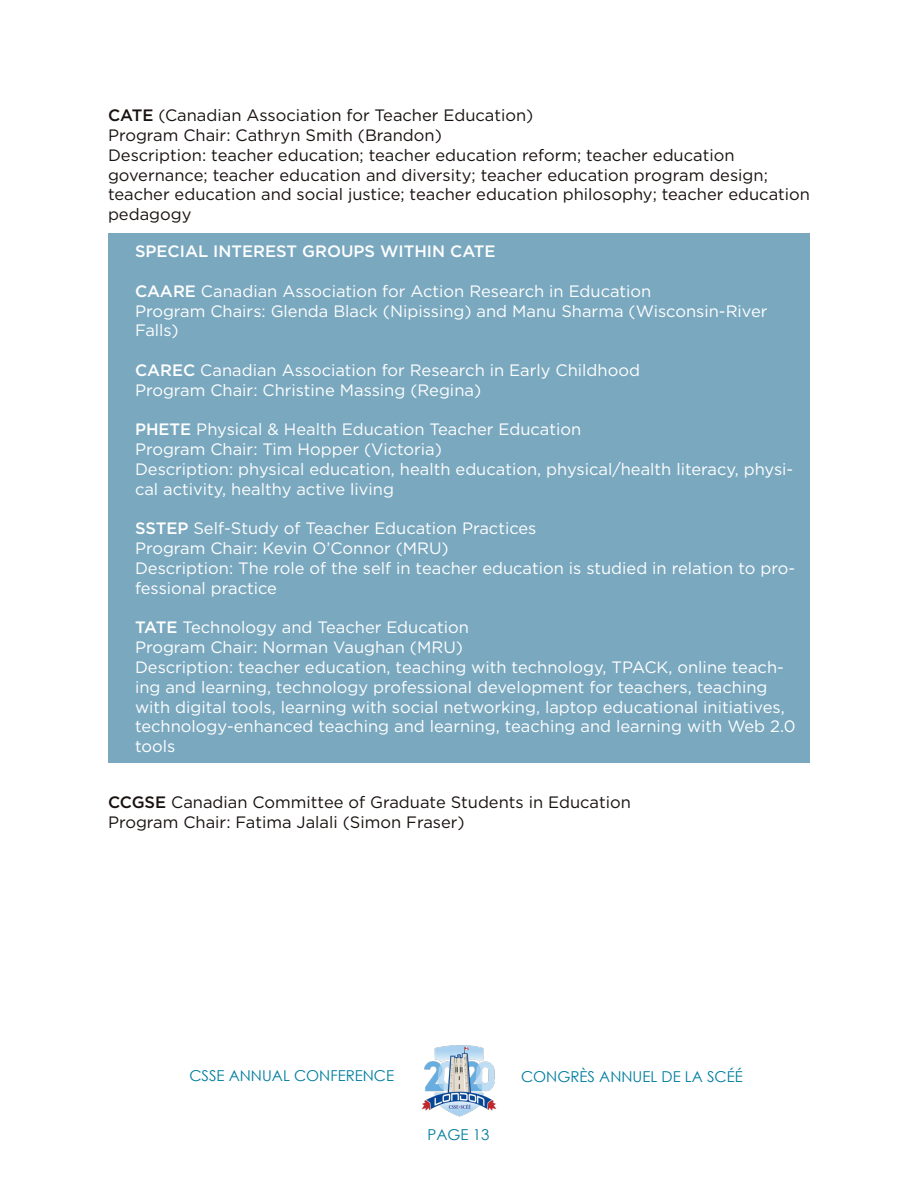
<style>
.page{position:relative;width:918px;height:1188px;background:#fff}
.page>*{position:absolute;margin:0;border:0;box-sizing:border-box;transform-origin:0 0}
.Body_Text{font:16.5px/19.8px "Gotham";color:#fff}
.Body_text_under_Head{font:16.5px/19.8px "Gotham";color:#181210}
.Body_Text-2{font:16.5px/19.8px "Gotham";color:#181210}
.Heading_3{font:500 16.5px "Gotham";color:#fff}
.t1{font:15px "Century Gothic";color:#007d9e}
.s1{font-weight:500}
</style>
<div class="page">
<img style="left:421px;top:1045px;width:76px;height:72px">
<div style="left:108px;top:233px;width:702px;height:529px;background:#79a8bf"></div>
<p class="Body_text_under_Head" style="left:108px;top:105px;width:704px"><span class="s1">CATE</span> (Canadian Association for Teacher Education)<br>Program Chair: Cathryn Smith (Brandon)<br>Description: teacher education; teacher education reform; teacher education governance; teacher education and diversity; teacher education program design; teacher education and social justice; teacher education philosophy; teacher education pedagogy</p>
<p class="Heading_3" style="left:135px;top:241px;width:362px">SPECIAL INTEREST GROUPS WITHIN CATE</p>
<p class="Body_Text" style="left:135px;top:281px;width:634px"><span class="s1">CAARE</span> Canadian Association for Action Research in Education<br>Program Chairs: Glenda Black (Nipissing) and Manu Sharma (Wisconsin-River<br>Falls)</p>
<p class="Body_Text" style="left:135px;top:360px;width:507px"><span class="s1">CAREC</span> Canadian Association for Research in Early Childhood<br>Program Chair: Christine Massing (Regina)</p>
<p class="Body_Text" style="left:135px;top:419px;width:448px"><span class="s1">PHETE</span> Physical &amp; Health Education Teacher Education<br>Program Chair: Tim Hopper (Victoria)</p>
<p class="Body_Text" style="left:135px;top:459px;width:660px">Description: physical education, health education, physical/health literacy, physi&shy;cal activity, healthy active living</p>
<p class="Body_Text" style="left:135px;top:518px;width:662px"><span class="s1">SSTEP</span> Self-Study of Teacher Education Practices<br>Program Chair: Kevin O’Connor (MRU)<br>Description: The role of the self in teacher education is studied in relation to pro&shy;fessional practice</p>
<p class="Body_Text" style="left:135px;top:617px;width:662px"><span class="s1">TATE</span> Technology and Teacher Education<br>Program Chair: Norman Vaughan (MRU)<br>Description: teacher education, teaching with technology, TPACK, online teach&shy;ing and learning, technology professional development for teachers, teaching with digital tools, learning with social networking, laptop educational initiatives, technology-enhanced teaching and learning, teaching and learning with Web 2.0 tools</p>
<p class="Body_Text-2" style="left:108px;top:792px;width:524px"><span class="s1">CCGSE</span> Canadian Committee of Graduate Students in Education<br>Program Chair: Fatima Jalali (Simon Fraser)</p>
<p class="t1" style="left:189px;top:1065px;width:206px">CSSE ANNUAL CONFERENCE</p>
<p class="t1" style="left:521px;top:1066px;width:223px">CONGRÈS ANNUEL DE LA SCÉÉ</p>
<p class="t1" style="left:428px;top:1124px;width:63px">PAGE 13</p>
</div>
